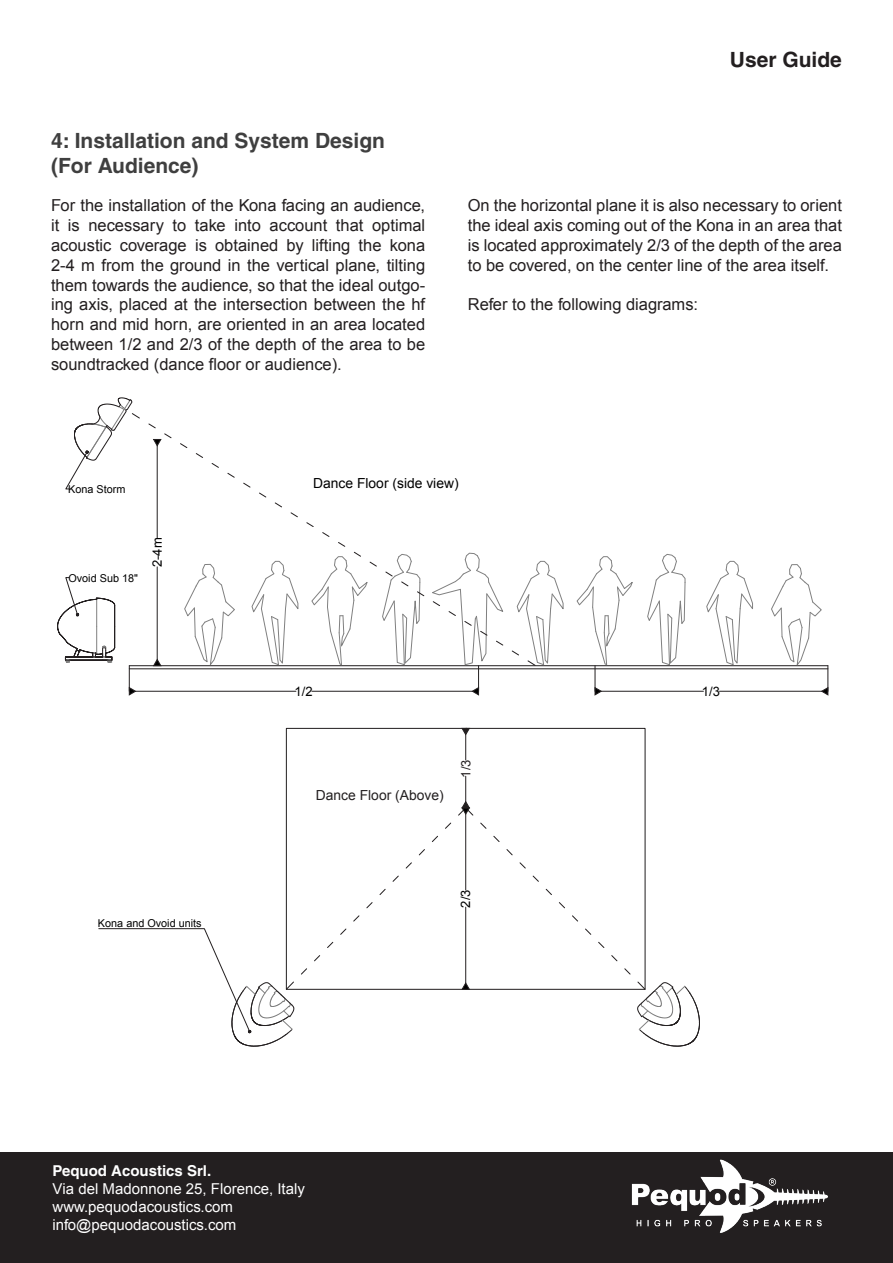
<style>
.page{position:relative;width:893px;height:1263px;background:#fff}
.page>*{position:absolute;margin:0;border:0;box-sizing:border-box;transform-origin:0 0}
.t1{font:700 21px/25.2px "Helvetica CE";color:#3f3f3f}
.t2{font:700 21px "Helvetica CE";color:#231f20}
.t3{font:16.5px/19.8px "Arial";color:#231f20;text-align:justify}
.t4{font:15px/18px "Arial";color:#fff}
.t5{font:700 15px "Helvetica CE";color:#fff}
.t6{font:13.8px "Arial";color:#000}
.t7{font:13.8px "Arial";color:#231f20}
.t8{font:13.05px "Arial";color:#000}
.t9{font:13.05px "Arial";color:#231f20}
.t10{font:10.8px "Arial";color:#000}
</style>
<div class="page">
<div style="left:0;top:1152px;width:893px;height:111px;background:#231f20"></div>
<img style="left:631px;top:1159px;width:197px;height:74px">
<svg style="left:480px;top:822px;width:46px;height:47px"></svg>
<svg style="left:405px;top:822px;width:47px;height:47px"></svg>
<hr style="left:465px;top:814px;width:1px;height:76px;background:#231f20">
<hr style="left:465px;top:907px;width:1px;height:76px;background:#231f20">
<svg style="left:461px;top:982px;width:9px;height:8px"></svg>
<svg style="left:458px;top:776px;width:16px;height:40px"></svg>
<svg style="left:461px;top:728px;width:9px;height:32px"></svg>
<svg style="left:532px;top:875px;width:168px;height:172px"></svg>
<svg style="left:57px;top:577px;width:59px;height:86px"></svg>
<hr style="left:129px;top:665px;width:699px;height:1px;background:#231f20">
<svg style="left:251px;top:561px;width:47px;height:104px"></svg>
<svg style="left:184px;top:564px;width:51px;height:102px"></svg>
<svg style="left:306px;top:522px;width:119px;height:143px"></svg>
<svg style="left:290px;top:512px;width:8px;height:6px"></svg>
<svg style="left:274px;top:502px;width:8px;height:6px"></svg>
<svg style="left:259px;top:492px;width:8px;height:6px"></svg>
<svg style="left:243px;top:482px;width:8px;height:6px"></svg>
<svg style="left:227px;top:473px;width:8px;height:5px"></svg>
<svg style="left:211px;top:463px;width:8px;height:5px"></svg>
<svg style="left:195px;top:453px;width:8px;height:5px"></svg>
<svg style="left:180px;top:443px;width:8px;height:5px"></svg>
<svg style="left:65px;top:397px;width:75px;height:93px"></svg>
<hr style="left:135px;top:691px;width:161px;height:1px;background:#231f20">
<hr style="left:312px;top:691px;width:160px;height:1px;background:#231f20">
<svg style="left:129px;top:666px;width:7px;height:30px"></svg>
<svg style="left:431px;top:553px;width:73px;height:143px"></svg>
<hr style="left:601px;top:691px;width:102px;height:1px;background:#231f20">
<hr style="left:719px;top:691px;width:103px;height:1px;background:#231f20">
<hr style="left:129px;top:668px;width:699px;height:1px;background:#231f20">
<hr style="left:157px;top:567px;width:1px;height:92px;background:#231f20">
<hr style="left:157px;top:446px;width:1px;height:92px;background:#231f20">
<svg style="left:153px;top:659px;width:9px;height:7px"></svg>
<svg style="left:148px;top:423px;width:24px;height:23px"></svg>
<svg style="left:511px;top:561px;width:53px;height:106px"></svg>
<svg style="left:647px;top:554px;width:38px;height:111px"></svg>
<svg style="left:576px;top:556px;width:57px;height:140px"></svg>
<svg style="left:98px;top:875px;width:302px;height:172px"></svg>
<svg style="left:706px;top:561px;width:47px;height:104px"></svg>
<svg style="left:771px;top:564px;width:58px;height:132px"></svg>
<p class="t1" style="left:51px;top:127px;width:336px">4: Installation and System Design (For Audience)</p>
<p class="t2" style="left:730px;top:47px;width:114px">User Guide</p>
<p class="t3" style="left:51px;top:196px;width:376px">For the installation of the Kona facing an audience, it is necessary to take into account that optimal acoustic coverage is obtained by lifting the kona 2-4 m from the ground in the vertical plane, tilting them towards the audience, so that the ideal outgo&shy;ing axis, placed at the intersection between the hf horn and mid horn, are oriented in an area located between 1/2 and 2/3 of the depth of the area to be soundtracked (dance floor or audience).</p>
<p class="t3" style="left:468px;top:196px;width:376px">On the horizontal plane it is also necessary to orient the ideal axis coming out of the Kona in an area that is located approximately 2/3 of the depth of the area to be covered, on the center line of the area itself.</p>
<p class="t3" style="left:468px;top:295px;width:232px">Refer to the following diagrams:</p>
<p class="t10" style="left:68px;top:482px;width:59px">Kona Storm</p>
<p class="t6" style="left:313px;top:474px;width:147px">Dance Floor (side view)</p>
<p class="t10" style="left:68px;top:571px;width:71px">Ovoid Sub 18"</p>
<p class="t8" style="left:149px;top:567px;width:31px;rotate:-90deg">2-4m</p>
<p class="t10" style="left:98px;top:916px;width:105px">Kona and Ovoid units</p>
<p class="t8" style="left:294px;top:683px;width:20px">1/2</p>
<p class="t8" style="left:702px;top:683px;width:20px">1/3</p>
<p class="t7" style="left:316px;top:786px;width:129px">Dance Floor (Above)</p>
<p class="t9" style="left:457px;top:777px;width:20px;rotate:-90deg">1/3</p>
<p class="t8" style="left:457px;top:907px;width:20px;rotate:-90deg">2/3</p>
<p class="t5" style="left:53px;top:1162px;width:160px">Pequod Acoustics Srl.</p>
<p class="t4" style="left:53px;top:1180px;width:254px">Via del Madonnone 25, Florence, Italy www.pequodacoustics.com info@pequodacoustics.com</p>
</div>
